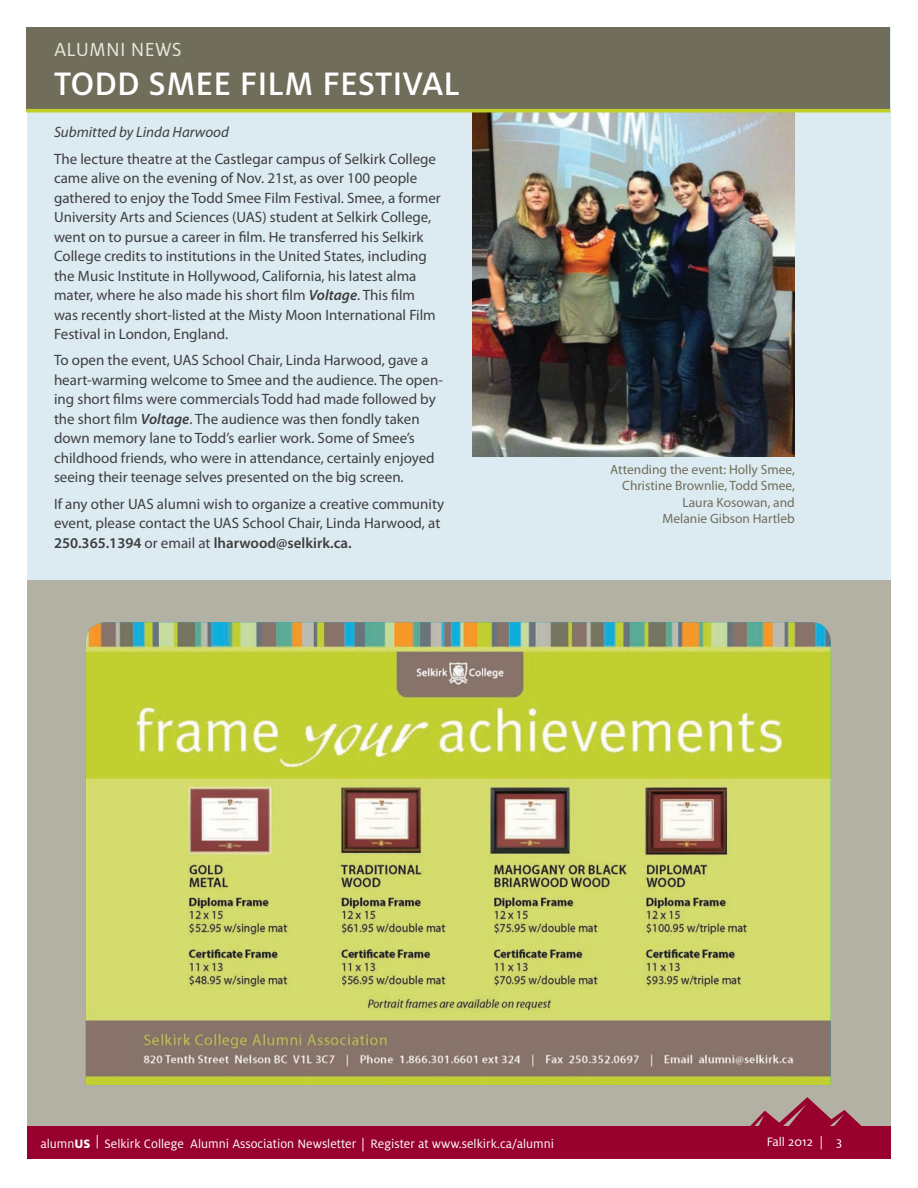
<style>
.page{position:relative;width:918px;height:1188px;background:#fff}
.page>*{position:absolute;margin:0;border:0;box-sizing:border-box;transform-origin:0 0}
.t1{font:500 36px "Milo OT";color:#fff}
.t2{font:21px "Milo OT";letter-spacing:.01em;color:#e9e5db}
.t3{font:15px/19.5px "Myriad Pro";color:#3e3e3f}
.t4{font:italic 15px "Myriad Pro";color:#3e3e3f}
.t5{font:13.5px "Milo OT";color:#fff}
.t6{font:13.5px/16.5px "Myriad Pro";color:#706e5b;text-align:right}
.s1{font-weight:600;font-style:italic}
.s2{font-weight:600}
.s3{font-weight:800}
.s4{font-family:"Myriad Pro"}
</style>
<div class="page">
<div style="left:27px;top:27px;width:864px;height:580px;background:#dcebf2"></div>
<div style="left:27px;top:580px;width:864px;height:554px;background:#b2b1a3"></div>
<div style="left:27px;top:1126px;width:864px;height:34px;background:#98012d"></div>
<svg style="left:750px;top:1097px;width:112px;height:29px"></svg>
<div style="left:26px;top:27px;width:864px;height:84px;background:#706e5b"></div>
<img style="left:472px;top:112px;width:322px;height:344px">
<img style="left:86px;top:622px;width:745px;height:463px">
<hr style="left:26px;top:109px;width:864px;height:3px;background:#c1ce23">
<h2 class="t2" style="left:54px;top:38px;width:129px">Alumni N ews</h2>
<h1 class="t1" style="left:54px;top:64px;width:408px">TODD SMEE FILM FESTIVAL</h1>
<p class="t4" style="left:54px;top:123px;width:177px">Submitted by Linda Harwood</p>
<p class="t3" style="left:54px;top:149px;width:388px">The lecture theatre at the Castlegar campus of Selkirk College came alive on the evening of Nov. 21st, as over 100 people gathered to enjoy the Todd Smee Film Festival. Smee, a former University Arts and Sciences (UAS) student at Selkirk College, went on to pursue a career in film. He transferred his Selkirk College credits to institutions in the United States, including the Music I nstitute in Hollywood, California, his latest alma mater, where he also made his short film <span class="s1">Voltage</span>. This film was recently short-listed at the Misty Moon I nternational Film Festival in London, England.</p>
<p class="t3" style="left:54px;top:350px;width:129px">To open the event, UAS</p>
<p class="t3" style="left:54px;top:350px;width:390px;text-indent:148px">School Chair, Linda Harwood, gave a heart-warming welcome to Smee and the audience. The open&shy;ing short films were commercials Todd had made followed by the short film <span class="s1">Voltage</span>. The audience was then fondly taken down memory lane to Todd’s earlier work. Some of Smee’s childhood friends, who were in attendance, certainly enjoyed seeing their teenage selves presented on the big screen.</p>
<p class="t3" style="left:54px;top:494px;width:84px">If any other UAS</p>
<p class="t3" style="left:54px;top:494px;width:392px;text-indent:103px">alumni wish to organize a creative community event, please contact the UAS</p>
<p class="t3" style="left:54px;top:513px;width:388px;text-indent:188px">School Chair, Linda Harwood, at<br><span class="s2">250.365.1394</span> or email at <span class="s2">lharwood@selkirk.ca.</span></p>
<p class="t6" style="left:610px;top:461px;width:186px">Attending the event: Holly Smee,<br>Christine Brownlie, Todd Smee,<br>Laura Kosowan, and<br>Melanie Gibson Hartleb</p>
<p class="t5" style="left:40px;top:1136px;width:515px">alumn<span class="s3">US</span> <sup>|</sup> Selkirk College Alumni Association Newsletter <span class="s4">|</span> Register at www.selkirk.ca/alumni</p>
<p class="t5" style="left:767px;top:1135px;width:77px">Fall 2012 | 3</p>
</div>
